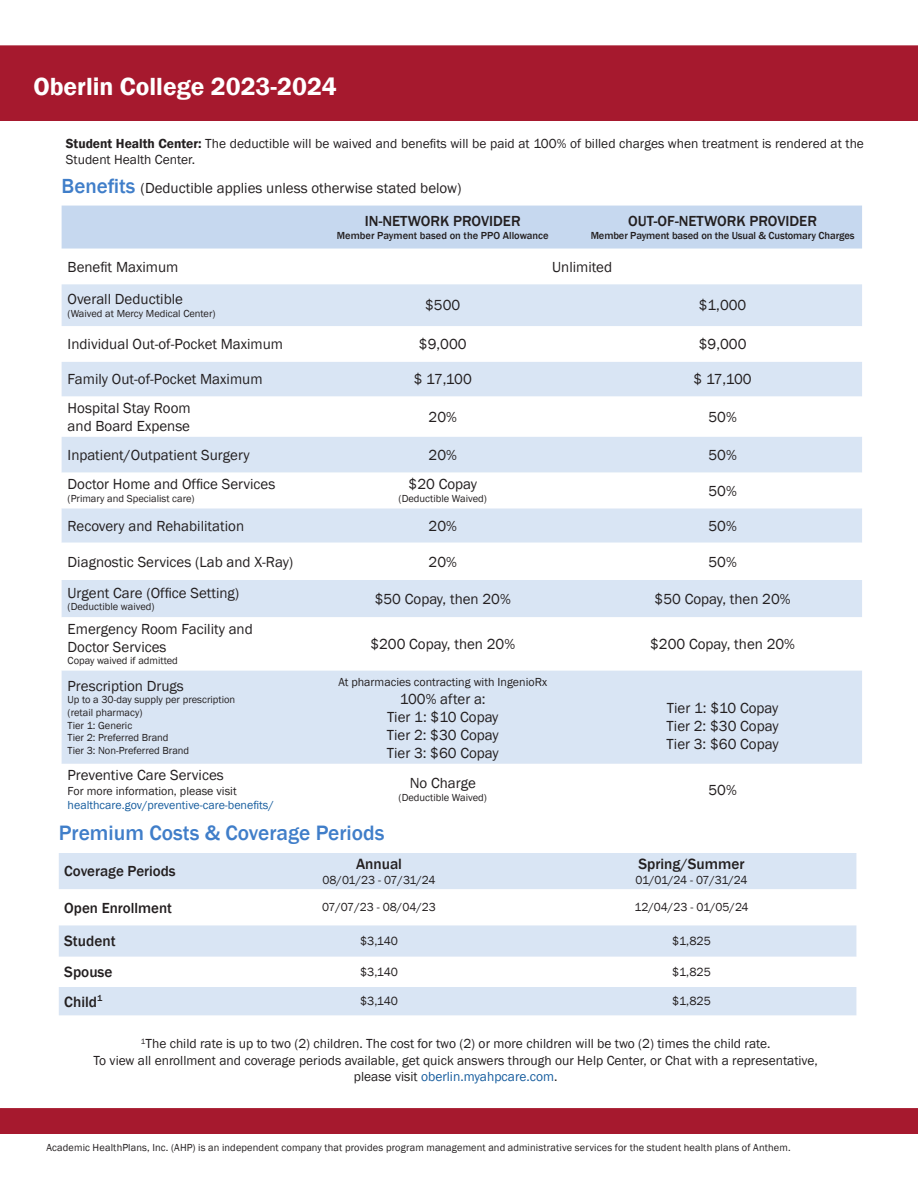
<style>
.page{position:relative;width:918px;height:1188px;background:#fff}
.page>*{position:absolute;margin:0;border:0;box-sizing:border-box;transform-origin:0 0}
.t1{font:600 25.5px "Franklin Gothic";color:#fff}
.Body_-_Heading__blue{font:500 21.45px "Franklin Gothic";color:#407ec9}
.t2{font:500 15.3px "Franklin Gothic";color:#231f20}
.Table_-_Text__left{font:15px/18px "Franklin Gothic";color:#231f20}
.Table_-_Text__center{font:15px "Franklin Gothic";color:#231f20}
.Table_-_Text__center-2{font:500 15px "Franklin Gothic";color:#231f20}
.Body_-_Heading__blue-2{font:15px "Franklin Gothic";color:#231f20}
.t3{font:13.5px/16.2px "Franklin Gothic";color:#231f20}
.t4{font:13.5px "Franklin Gothic";color:#175d9e}
.t5{font:12.3px "Franklin Gothic";color:#231f20}
.Table_-_Text__center-3{font:12px "Franklin Gothic";color:#231f20}
.Table_-_Text__left-2{font:12px "Franklin Gothic";color:#175d9e}
.Table_-_Text__left-3{font:12px "Franklin Gothic";color:#231f20}
.Table_-_Text__center-4{font:12px "Franklin Gothic";letter-spacing:-.04em;color:#231f20}
.Table_-_Text__center-5{font:12px "Franklin Gothic";letter-spacing:-.045em;color:#231f20}
.Table_-_Text__left-4{font:10.5px/12.6px "Franklin Gothic";color:#231f20}
.Table_-_Text__center-6{font:500 10.5px "Franklin Gothic";letter-spacing:-.01em;color:#231f20}
.Table_-_Text__center-7{font:10.5px "Franklin Gothic";color:#231f20}
.s1{font-weight:600}
.s2{font-weight:500;font-size:21px;color:#407ec9}
.s3{color:#231f20}
</style>
<div class="page">
<div style="left:62px;top:206px;width:800px;height:43px;background:#c6d8ef"></div>
<svg style="left:62px;top:284px;width:800px;height:189px;fill:#d9e5f4"></svg>
<svg style="left:62px;top:508px;width:800px;height:256px;fill:#d9e5f4"></svg>
<div style="left:1px;top:46px;width:916px;height:74px;background:#a6192e"></div>
<div style="left:0;top:45px;width:918px;height:76px;border:2px solid #a6192e"></div>
<div style="left:1px;top:1109px;width:916px;height:24px;background:#a6192e"></div>
<div style="left:0;top:1108px;width:918px;height:26px;border:2px solid #a6192e"></div>
<svg style="left:59px;top:853px;width:797px;height:162px;fill:#d9e5f4"></svg>
<svg style="left:59px;top:957px;width:797px;height:30px"></svg>
<p class="t1" style="left:33px;top:71px;width:305px">Oberlin College 2023-2024</p>
<p class="t3" style="left:66px;top:135px;width:800px"><span class="s1">Student Health Center:</span> The deductible will be waived and benefits will be paid at 100% of billed charges when treatment is rendered at the<br>Student Health Center.</p>
<p class="Body_-_Heading__blue-2" style="left:62px;top:178px;width:401px"><span class="s2">Benefits</span> (Deductible applies unless otherwise stated below)</p>
<p class="Table_-_Text__center-2" style="left:365px;top:212px;width:157px">IN-NETWORK PROVIDER</p>
<p class="Table_-_Text__center-6" style="left:337px;top:229px;width:213px">Member Payment based on the PPO Allowance</p>
<p class="Table_-_Text__center-2" style="left:628px;top:212px;width:190px">OUT-OF-NETWORK PROVIDER</p>
<p class="Table_-_Text__center-6" style="left:591px;top:229px;width:265px">Member Payment based on the Usual &amp; Customary Charges</p>
<p class="Table_-_Text__left" style="left:68px;top:258px;width:112px">Benefit Maximum</p>
<p class="Table_-_Text__center" style="left:552px;top:257px;width:61px">Unlimited</p>
<p class="Table_-_Text__left" style="left:68px;top:290px;width:117px">Overall Deductible</p>
<p class="Table_-_Text__left-4" style="left:68px;top:307px;width:150px">(Waived at Mercy Medical Center)</p>
<p class="Table_-_Text__center" style="left:425px;top:296px;width:37px">$500</p>
<p class="Table_-_Text__center" style="left:699px;top:296px;width:49px">$1,000</p>
<p class="Table_-_Text__left" style="left:68px;top:336px;width:217px">Individual Out-of-Pocket Maximum</p>
<p class="Table_-_Text__center" style="left:419px;top:335px;width:49px">$9,000</p>
<p class="Table_-_Text__center" style="left:699px;top:335px;width:49px">$9,000</p>
<p class="Table_-_Text__left" style="left:68px;top:371px;width:196px">Family Out-of-Pocket Maximum</p>
<p class="Table_-_Text__center" style="left:414px;top:370px;width:60px">$ 17,100</p>
<p class="Table_-_Text__center" style="left:694px;top:370px;width:60px">$ 17,100</p>
<p class="Table_-_Text__left" style="left:68px;top:399px;width:125px">Hospital Stay Room and Board Expense</p>
<p class="Table_-_Text__center" style="left:429px;top:408px;width:30px">20%</p>
<p class="Table_-_Text__center" style="left:708px;top:408px;width:30px">50%</p>
<p class="Table_-_Text__left" style="left:68px;top:446px;width:183px">Inpatient/Outpatient Surgery</p>
<p class="Table_-_Text__center" style="left:429px;top:446px;width:30px">20%</p>
<p class="Table_-_Text__center" style="left:708px;top:446px;width:30px">50%</p>
<p class="Table_-_Text__left" style="left:68px;top:476px;width:209px">Doctor Home and Office Services</p>
<p class="Table_-_Text__left-4" style="left:68px;top:492px;width:129px">(Primary and Specialist care)</p>
<p class="Table_-_Text__center" style="left:409px;top:475px;width:70px">$20 Copay</p>
<p class="Table_-_Text__center-7" style="left:399px;top:492px;width:90px">(Deductible Waived)</p>
<p class="Table_-_Text__center" style="left:708px;top:481px;width:30px">50%</p>
<p class="Table_-_Text__left" style="left:68px;top:517px;width:178px">Recovery and Rehabilitation</p>
<p class="Table_-_Text__center" style="left:429px;top:516px;width:30px">20%</p>
<p class="Table_-_Text__center" style="left:708px;top:516px;width:30px">50%</p>
<p class="Table_-_Text__left" style="left:68px;top:553px;width:227px">Diagnostic Services (Lab and X-Ray)</p>
<p class="Table_-_Text__center" style="left:429px;top:552px;width:30px">20%</p>
<p class="Table_-_Text__center" style="left:708px;top:552px;width:30px">50%</p>
<p class="Table_-_Text__left" style="left:68px;top:584px;width:173px">Urgent Care (Office Setting)</p>
<p class="Table_-_Text__left-4" style="left:68px;top:601px;width:88px">(Deductible waived)</p>
<p class="Table_-_Text__center" style="left:375px;top:590px;width:138px">$50 Copay, then 20%</p>
<p class="Table_-_Text__center" style="left:655px;top:590px;width:138px">$50 Copay, then 20%</p>
<p class="Table_-_Text__left" style="left:68px;top:620px;width:187px">Emergency Room Facility and<br>Doctor Services</p>
<p class="Table_-_Text__left-4" style="left:68px;top:655px;width:112px">Copay waived if admitted</p>
<p class="Table_-_Text__left" style="left:68px;top:677px;width:118px">Prescription Drugs</p>
<p class="Table_-_Text__left-4" style="left:68px;top:694px;width:169px">Up to a 30-day supply per prescription (retail pharmacy)</p>
<p class="Table_-_Text__left-4" style="left:68px;top:719px;width:66px">Tier 1: Generic</p>
<p class="Table_-_Text__left-4" style="left:68px;top:732px;width:103px">Tier 2: Preferred Brand</p>
<p class="Table_-_Text__left-4" style="left:68px;top:744px;width:123px">Tier 3: Non-Preferred Brand</p>
<p class="Table_-_Text__left" style="left:68px;top:767px;width:158px">Preventive Care Services</p>
<p class="Table_-_Text__left-3" style="left:68px;top:783px;width:171px">For more information, please visit</p>
<p class="Table_-_Text__left-2" style="left:68px;top:798px;width:208px">healthcare.gov/preventive-care-benefits/</p>
<p class="Table_-_Text__center" style="left:370px;top:635px;width:146px">$200 Copay, then 20%</p>
<p class="Table_-_Text__center" style="left:650px;top:635px;width:146px">$200 Copay, then 20%</p>
<p class="Table_-_Text__center-3" style="left:338px;top:674px;width:210px">At pharmacies contracting with IngenioRx</p>
<p class="Table_-_Text__center" style="left:400px;top:690px;width:87px">100% after a:</p>
<p class="Table_-_Text__center" style="left:387px;top:708px;width:113px">Tier 1: $10 Copay</p>
<p class="Table_-_Text__center" style="left:387px;top:726px;width:113px">Tier 2: $30 Copay</p>
<p class="Table_-_Text__center" style="left:387px;top:744px;width:113px">Tier 3: $60 Copay</p>
<p class="Table_-_Text__center" style="left:410px;top:774px;width:68px">No Charge</p>
<p class="Table_-_Text__center-7" style="left:399px;top:791px;width:90px">(Deductible Waived)</p>
<p class="Table_-_Text__center" style="left:667px;top:699px;width:113px">Tier 1: $10 Copay</p>
<p class="Table_-_Text__center" style="left:667px;top:717px;width:113px">Tier 2: $30 Copay</p>
<p class="Table_-_Text__center" style="left:667px;top:735px;width:113px">Tier 3: $60 Copay</p>
<p class="Table_-_Text__center" style="left:708px;top:780px;width:30px">50%</p>
<p class="Body_-_Heading__blue" style="left:59px;top:820px;width:327px">Premium Costs &amp; Coverage Periods</p>
<p class="Table_-_Text__center-2" style="left:64px;top:862px;width:113px">Coverage Periods</p>
<p class="t2" style="left:356px;top:855px;width:48px">Annual</p>
<p class="Table_-_Text__center-4" style="left:323px;top:872px;width:115px">08/01/23 - 07/31/24</p>
<p class="t2" style="left:638px;top:855px;width:108px">Spring/Summer</p>
<p class="Table_-_Text__center-5" style="left:635px;top:872px;width:114px">01/01/24 - 07/31/24</p>
<p class="Table_-_Text__center-2" style="left:64px;top:898px;width:109px">Open Enrollment</p>
<p class="Table_-_Text__center-3" style="left:322px;top:900px;width:115px">07/07/23 - 08/04/23</p>
<p class="Table_-_Text__center-3" style="left:634px;top:900px;width:116px">12/04/23 - 01/05/24</p>
<p class="t2" style="left:64px;top:932px;width:53px">Student</p>
<p class="t5" style="left:360px;top:934px;width:40px">$3,140</p>
<p class="t5" style="left:672px;top:934px;width:40px">$1,825</p>
<p class="t2" style="left:64px;top:963px;width:50px">Spouse</p>
<p class="t5" style="left:360px;top:964px;width:40px">$3,140</p>
<p class="t5" style="left:672px;top:964px;width:40px">$1,825</p>
<p class="t2" style="left:64px;top:992px;width:40px">Child<sup>1</sup></p>
<p class="t5" style="left:360px;top:994px;width:40px">$3,140</p>
<p class="t5" style="left:672px;top:994px;width:40px">$1,825</p>
<p class="t3" style="left:141px;top:1036px;width:631px"><sup>1</sup>The child rate is up to two (2) children. The cost for two (2) or more children will be two (2) times the child rate.</p>
<p class="t3" style="left:94px;top:1052px;width:726px">To view all enrollment and coverage periods available, get quick answers through our Help Center, or Chat with a representative,</p>
<p class="t4" style="left:354px;top:1068px;width:205px"><span class="s3">please visit</span> oberlin.myahpcare.com<span class="s3">.</span></p>
<p class="Table_-_Text__left-4" style="left:46px;top:1142px;width:746px">Academic HealthPlans, Inc. (AHP) is an independent company that provides program management and administrative services for the student health plans of Anthem.</p>
</div>
